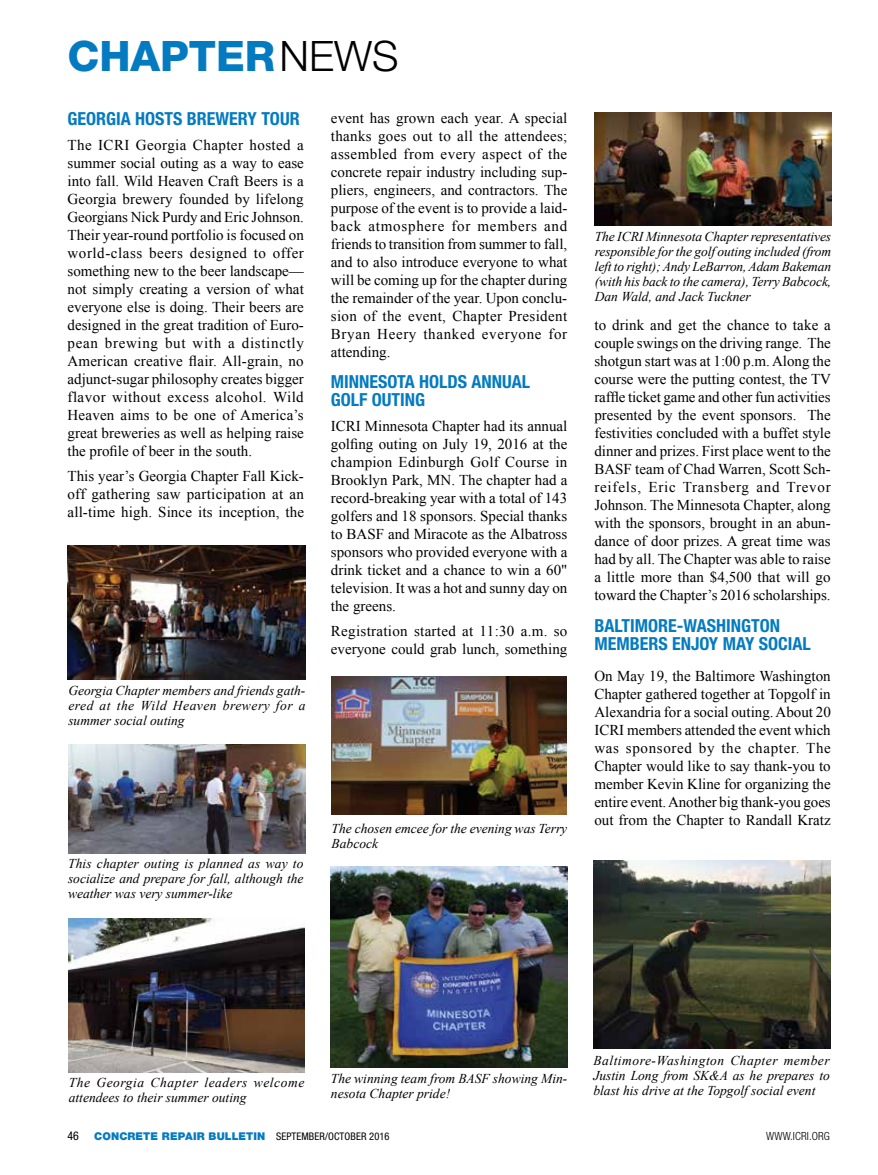
<style>
.page{position:relative;width:878px;height:1175px;background:#fff}
.page>*{position:absolute;margin:0;border:0;box-sizing:border-box;transform-origin:0 0}
.t1{font:800 42px "Helvetica Neue LT Std";color:#047bc1}
.t2{font:700 condensed 18px/18px "Helvetica Neue LT Std";color:#047bc1}
.t3{font:15px/18px "Times New Roman";color:#000;text-align:justify}
.t4{font:italic 13.5px/15px "Times New Roman";color:#000;text-align:justify}
.t5{font:italic 13.5px/15px "Times New Roman";letter-spacing:.04em;color:#000}
.t6{font:condensed 12px "Helvetica Neue LT Std";color:#000}
.t7{font:300 condensed 11.25px "Helvetica Neue LT Std";letter-spacing:.01em;color:#000}
.t8{font:900 10.8px "Helvetica Neue LT Std";letter-spacing:.01em;color:#047bc1}
.s1{font-weight:300;color:#000}
.s2{font-weight:400;font-stretch:condensed;font-size:10.5px;color:#000}
</style>
<div class="page">
<img style="left:68px;top:545px;width:237px;height:134px">
<img style="left:69px;top:744px;width:236px;height:109px">
<img style="left:68px;top:918px;width:237px;height:154px">
<img style="left:331px;top:676px;width:235px;height:138px">
<img style="left:331px;top:866px;width:236px;height:201px">
<img style="left:594px;top:112px;width:237px;height:113px">
<img style="left:593px;top:860px;width:237px;height:188px">
<h1 class="t1" style="left:68px;top:31px;width:332px">CHAPTER<span class="s1">NEWS</span></h1>
<p class="t2" style="left:68px;top:110px;width:234px">GEORGIA HOSTS BREWERY TOUR</p>
<p class="t3" style="left:68px;top:136px;width:238px">The ICRI Georgia Chapter hosted a summer social outing as a way to ease into fall. Wild Heaven Craft Beers is a Georgia brewery founded by lifelong Georgians Nick Purdy and Eric Johnson.<br>Their year-round portfolio is focused on world-class beers designed to offer something new to the beer landscape— not simply creating a version of what everyone else is doing. Their beers are designed in the great tradition of Euro&shy;pean brewing but with a distinctly American creative flair. All-grain, no adjunct-sugar philosophy creates bigger flavor without excess alcohol. Wild Heaven aims to be one of America’s great breweries as well as helping raise the profile of beer in the south.</p>
<p class="t3" style="left:68px;top:466px;width:238px">This year’s Georgia Chapter Fall Kick&shy;off gathering saw participation at an all-time high. Since its inception, the</p>
<p class="t4" style="left:68px;top:682px;width:239px">Georgia Chapter members and friends gath&shy;ered at the Wild Heaven brewery for a summer social outing</p>
<p class="t3" style="left:331px;top:108px;width:238px">event has grown each year. A special thanks goes out to all the attendees; assembled from every aspect of the concrete repair industry including sup&shy;pliers, engineers, and contractors. The purpose of the event is to provide a laid&shy;back atmosphere for members and friends to transition from summer to fall, and to also introduce everyone to what will be coming up for the chapter during the remainder of the year. Upon conclu&shy;sion of the event, Chapter President Bryan Heery thanked everyone for attending.</p>
<p class="t2" style="left:331px;top:373px;width:201px">MINNESOTA HOLDS ANNUAL<br>GOLF OUTING</p>
<p class="t3" style="left:331px;top:417px;width:238px">ICRI Minnesota Chapter had its annual golfing outing on July 19, 2016 at the champion Edinburgh Golf Course in Brooklyn Park, MN. The chapter had a record-breaking year with a total of 143 golfers and 18 sponsors. Special thanks to BASF and Miracote as the Albatross sponsors who provided everyone with a drink ticket and a chance to win a 60" television. It was a hot and sunny day on the greens.</p>
<p class="t3" style="left:331px;top:621px;width:238px">Registration started at 11:30 a.m. so everyone could grab lunch, something</p>
<p class="t4" style="left:68px;top:855px;width:237px">This chapter outing is planned as way to socialize and prepare for fall, although the weather was very summer-like</p>
<p class="t4" style="left:331px;top:820px;width:237px">The chosen emcee for the evening was Terry<br>Babcock</p>
<p class="t4" style="left:594px;top:229px;width:238px">The ICRI Minnesota Chapter representatives responsible for the golf outing included (from left to right); Andy LeBarron, Adam Bakeman (with his back to the camera), Terry Babcock, Dan Wald, and Jack Tuckner</p>
<p class="t3" style="left:594px;top:316px;width:238px">to drink and get the chance to take a couple swings on the driving range. The shotgun start was at 1:00 p.m. Along the course were the putting contest, the TV raffle ticket game and other fun activities presented by the event sponsors. The festivities concluded with a buffet style dinner and prizes. First place went to the BASF team of Chad Warren, Scott Sch&shy;reifels, Eric Transberg and Trevor Johnson. The Minnesota Chapter, along with the sponsors, brought in an abun&shy;dance of door prizes. A great time was had by all. The Chapter was able to raise a little more than $4,500 that will go toward the Chapter’s 2016 scholarships.</p>
<p class="t2" style="left:594px;top:616px;width:218px">BALTIMORE-WASHINGTON<br>MEMBERS ENJOY MAY SOCIAL</p>
<p class="t3" style="left:594px;top:667px;width:238px">On May 19, the Baltimore Washington Chapter gathered together at Topgolf in Alexandria for a social outing. About 20<br>ICRI members attended the event which was sponsored by the chapter. The Chapter would like to say thank-you to member Kevin Kline for organizing the entire event. Another big thank-you goes out from the Chapter to Randall Kratz</p>
<p class="t5" style="left:69px;top:1074px;width:237px">The Georgia Chapter leaders welcome attendees to their summer outing</p>
<p class="t4" style="left:331px;top:1071px;width:238px">The winning team from BASF showing Min&shy;nesota Chapter pride!</p>
<p class="t4" style="left:593px;top:1052px;width:238px">Baltimore-Washington Chapter member Justin Long from SK&amp;A as he prepares to blast his drive at the Topgolf social event</p>
<p class="t6" style="left:68px;top:1129px;width:13px">46</p>
<p class="t8" style="left:94px;top:1130px;width:297px">CONCRETE REPAIR BULLETIN <span class="s2">SEPTEMBER/OCTOBER 2016</span></p>
<p class="t7" style="left:766px;top:1129px;width:65px">WWW.ICRI.ORG</p>
</div>
